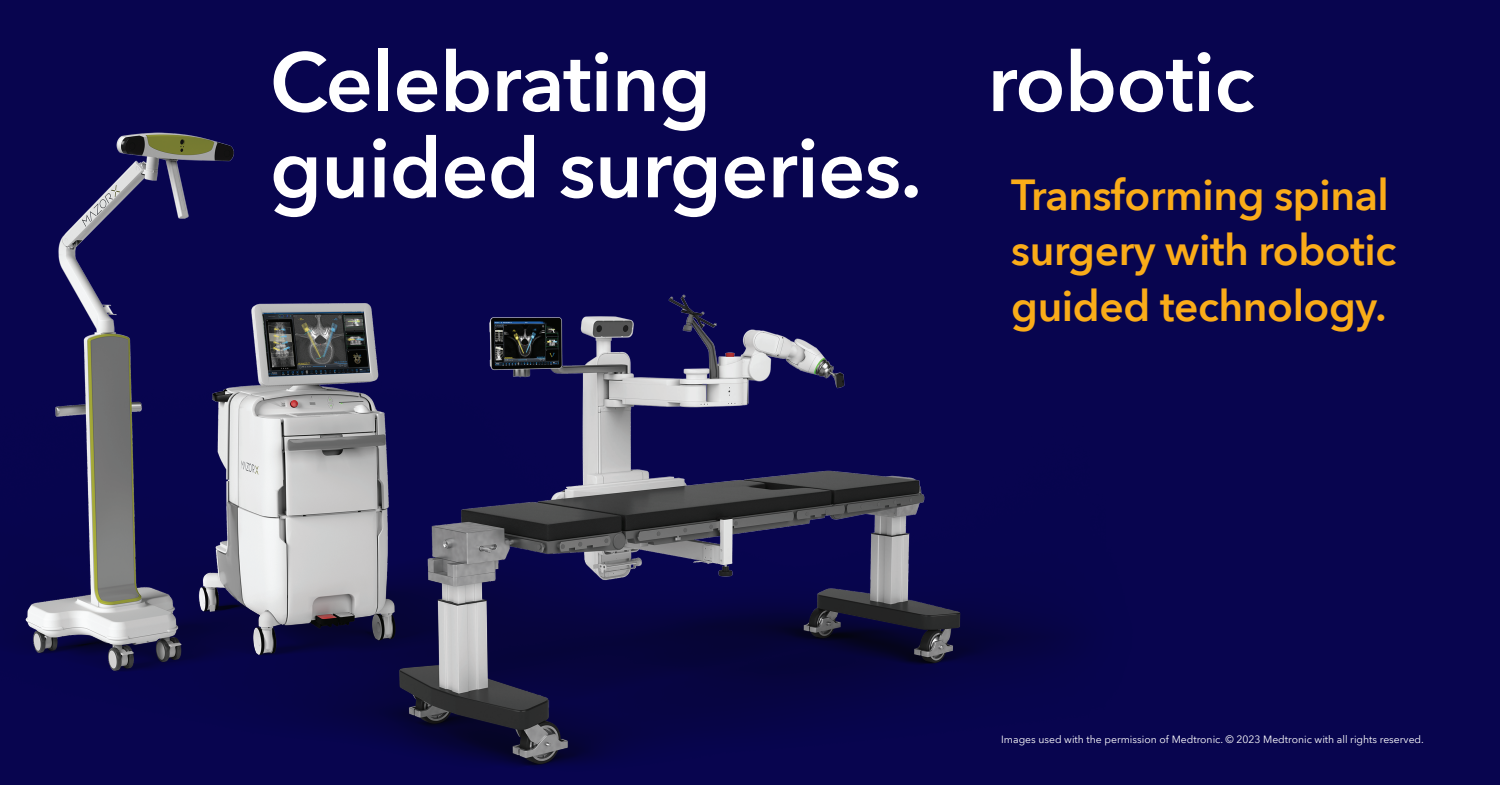
<style>
.page{position:relative;width:1500px;height:785px;background:#08054f}
.page>*{position:absolute;margin:0;border:0;box-sizing:border-box;transform-origin:0 0}
.t1{font:600 82.5px "Avenir Next World";letter-spacing:-.01em;color:#fff}
.t2{font:600 42.5px/55.6px "Avenir Next World";letter-spacing:-.01em;color:#faac19}
.t3{font:10.38px "Avenir Next World";color:#fff}
</style>
<div class="page">
<img style="left:25px;top:132px;width:1035px;height:634px">
<h1 class="t1" style="left:270px;top:34px;width:443px">Celebrating</h1>
<h1 class="t1" style="left:988px;top:34px;width:269px">robotic</h1>
<h2 class="t2" style="left:1011px;top:167px;width:386px;text-indent:-741px"><sup>guided</sup> <sup>surgeries.</sup> Transforming spinal surgery with robotic guided technology.</h2>
<p class="t3" style="left:1001px;top:731px;width:424px">Images used with the permission of Medtronic. © 2023 Medtronic with all rights reserved.</p>
</div>
